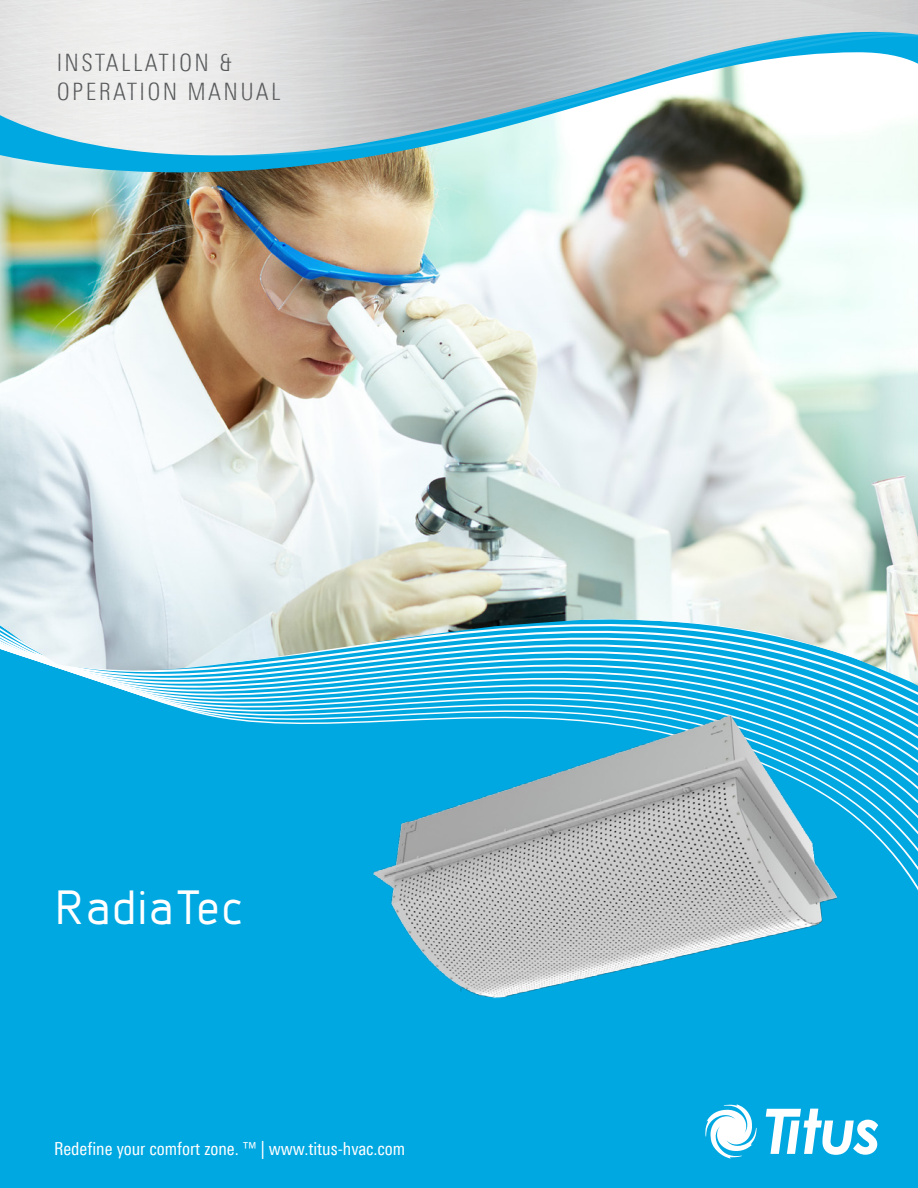
<style>
.page{position:relative;width:918px;height:1188px;background:#fff}
.page>*{position:absolute;margin:0;border:0;box-sizing:border-box;transform-origin:0 0}
.t1{font:500 48px "Lintel";letter-spacing:.05em;color:#fff}
.t2{font:300 condensed 24px/28.8px "LT Univers";letter-spacing:.1em;color:#57585a}
.t3{font:condensed 18px "LT Univers";color:#fff}
</style>
<div class="page">
<div style="left:0;top:533px;width:918px;height:655px;background:#00a8e2"></div>
<svg style="left:221px;top:718px;width:697px;height:12px"></svg>
<svg style="left:112px;top:686px;width:806px;height:32px"></svg>
<img style="left:0;top:203px;width:918px;height:483px">
<svg style="left:0;top:0;width:918px;height:201px"></svg>
<svg style="left:705px;top:1104px;width:52px;height:55px"></svg>
<svg style="left:766px;top:1109px;width:112px;height:46px"></svg>
<img style="left:346px;top:662px;width:528px;height:337px">
<p class="t2" style="left:57px;top:48px;width:226px">INSTALLATION &amp;<br>OPERATION MANUAL</p>
<p class="t1" style="left:56px;top:876px;width:189px">RadiaTec</p>
<p class="t3" style="left:54px;top:1138px;width:353px">Redefine your comfort zone. ™ | www.titus-hvac.com</p>
</div>
